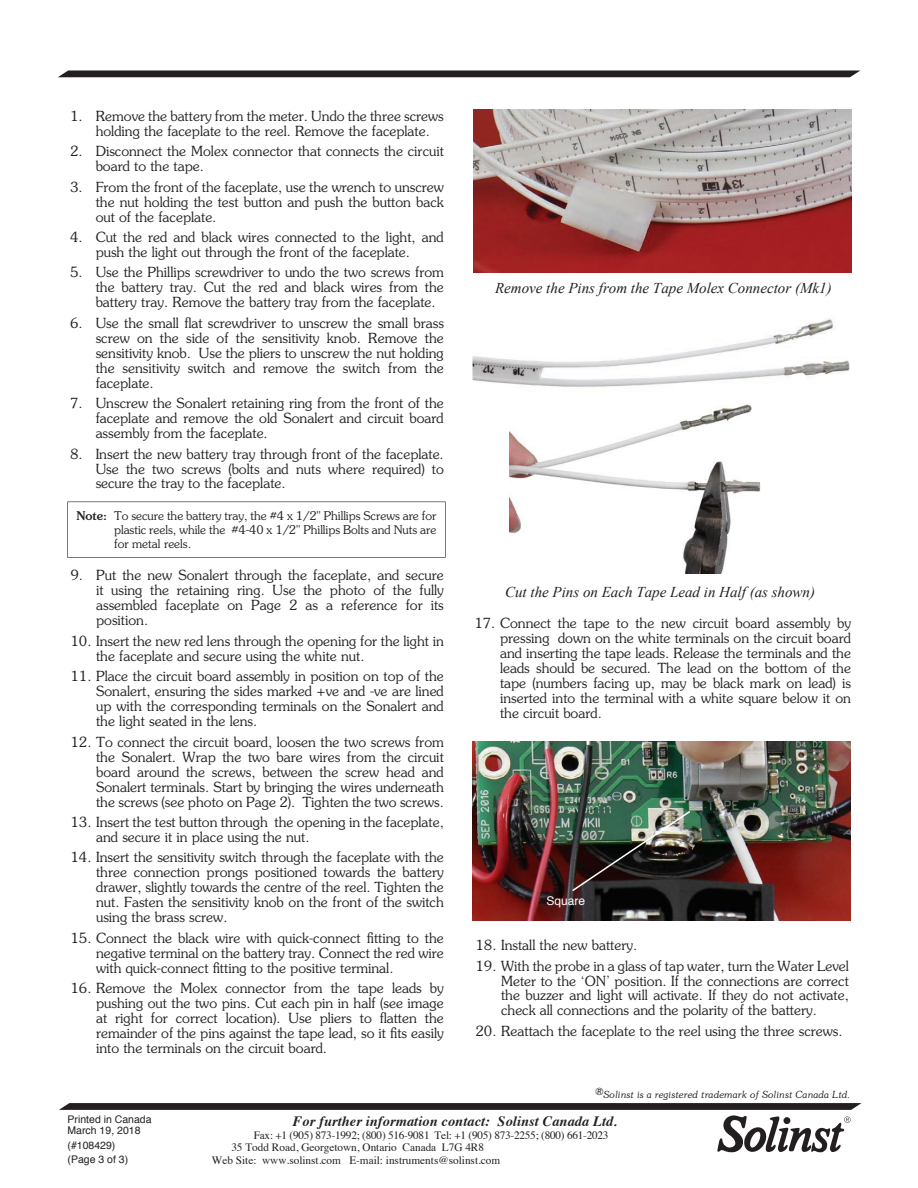
<style>
.page{position:relative;width:918px;height:1188px;background:#fff}
.page>*{position:absolute;margin:0;border:0;box-sizing:border-box;transform-origin:0 0}
.t1{font:italic 15px "Times New Roman";color:#231f20}
.t2{font:italic 700 14.25px "Times";letter-spacing:.01em;color:#231f20}
.t3{font:300 13.95px/15px "Souvenir Std";color:#231f20;text-align:justify}
.t4{font:300 12px/14.2px "Souvenir Std";color:#231f20;text-align:justify}
.t5{font:12px "Helvetica";color:#fff}
.t6{font:11.25px "Times";color:#231f20}
.t7{font:11.25px "Times";letter-spacing:-.02em;color:#231f20}
.t8{font:10.5px/11.2px "Helvetica";color:#231f20}
.t9{font:italic 300 9.75px "Souvenir Std";color:#231f20}
.s1{font-weight:500}
</style>
<div class="page">
<img style="left:510px;top:404px;width:251px;height:170px">
<img style="left:472px;top:741px;width:378px;height:179px">
<img style="left:572px;top:811px;width:118px;height:80px">
<img style="left:472px;top:318px;width:378px;height:69px">
<img style="left:474px;top:109px;width:377px;height:163px">
<svg style="left:67px;top:502px;width:379px;height:56px"></svg>
<svg style="left:58px;top:70px;width:802px;height:7px;background:#343031"></svg>
<svg style="left:59px;top:1103px;width:803px;height:49px"></svg>
<p class="t3" style="left:96px;top:108px;width:350px;text-indent:-26px">1. Remove the battery from the meter. Undo the three screws holding the faceplate to the reel. Remove the faceplate.</p>
<p class="t3" style="left:96px;top:144px;width:350px;text-indent:-26px">2. Disconnect the Molex connector that connects the circuit board to the tape.</p>
<p class="t3" style="left:96px;top:179px;width:350px;text-indent:-26px">3. From the front of the faceplate, use the wrench to unscrew the nut holding the test button and push the button back out of the faceplate.</p>
<p class="t3" style="left:70px;top:230px;width:375px;text-align:center">4. Cut the red and black wires connected to the light, and push the light out through the front of the faceplate.</p>
<p class="t3" style="left:96px;top:265px;width:350px;text-indent:-26px">5. Use the Phillips screwdriver to undo the two screws from the battery tray. Cut the red and black wires from the battery tray. Remove the battery tray from the faceplate.</p>
<p class="t3" style="left:96px;top:315px;width:350px;text-indent:-26px">6. Use the small flat screwdriver to unscrew the small brass screw on the side of the sensitivity knob. Remove the sensitivity knob. Use the pliers to unscrew the nut holding the sensitivity switch and remove the switch from the faceplate.</p>
<p class="t3" style="left:96px;top:396px;width:350px;text-indent:-26px">7. Unscrew the Sonalert retaining ring from the front of the faceplate and remove the old Sonalert and circuit board assembly from the faceplate.</p>
<p class="t3" style="left:96px;top:446px;width:350px;text-indent:-26px">8. Insert the new battery tray through front of the faceplate.<br>Use the two screws (bolts and nuts where required) to secure the tray to the faceplate.</p>
<p class="t4" style="left:114px;top:509px;width:324px;text-indent:-38px"><span class="s1">Note:</span> To secure the battery tray, the #4 x 1/2" Phillips Screws are for plastic reels, while the #4-40 x 1/2" Phillips Bolts and Nuts are for metal reels.</p>
<p class="t3" style="left:96px;top:568px;width:349px;text-indent:-26px">9. Put the new Sonalert through the faceplate, and secure it using the retaining ring. Use the photo of the fully assembled faceplate on Page 2 as a reference for its position.</p>
<p class="t3" style="left:96px;top:633px;width:349px;text-indent:-26px">10. Insert the new red lens through the opening for the light in the faceplate and secure using the white nut.</p>
<p class="t3" style="left:96px;top:669px;width:349px;text-indent:-26px">11. Place the circuit board assembly in position on top of the Sonalert, ensuring the sides marked +ve and -ve are lined up with the corresponding terminals on the Sonalert and the light seated in the lens.</p>
<p class="t3" style="left:96px;top:734px;width:349px;text-indent:-26px">12. To connect the circuit board, loosen the two screws from the Sonalert. Wrap the two bare wires from the circuit board around the screws, between the screw head and Sonalert terminals. Start by bringing the wires underneath the screws (see photo on Page 2). Tighten the two screws.</p>
<p class="t3" style="left:96px;top:815px;width:349px;text-indent:-26px">13. Insert the test button through the opening in the faceplate, and secure it in place using the nut.</p>
<p class="t3" style="left:96px;top:850px;width:349px;text-indent:-26px">14. Insert the sensitivity switch through the faceplate with the three connection prongs positioned towards the battery drawer, slightly towards the centre of the reel. Tighten the nut. Fasten the sensitivity knob on the front of the switch using the brass screw.</p>
<p class="t3" style="left:96px;top:930px;width:349px;text-indent:-26px">15. Connect the black wire with quick-connect fitting to the negative terminal on the battery tray. Connect the red wire with quick-connect fitting to the positive terminal.</p>
<p class="t3" style="left:96px;top:981px;width:349px;text-indent:-26px">16. Remove the Molex connector from the tape leads by pushing out the two pins. Cut each pin in half (see image at right for correct location). Use pliers to flatten the remainder of the pins against the tape lead, so it fits easily into the terminals on the circuit board.</p>
<p class="t1" style="left:495px;top:277px;width:338px">Remove the Pins from the Tape Molex Connector (Mk1)</p>
<p class="t1" style="left:505px;top:582px;width:312px">Cut the Pins on Each Tape Lead in Half (as shown)</p>
<p class="t3" style="left:500px;top:616px;width:353px;text-indent:-26px">17. Connect the tape to the new circuit board assembly by pressing down on the white terminals on the circuit board and inserting the tape leads. Release the terminals and the leads should be secured. The lead on the bottom of the tape (numbers facing up, may be black mark on lead) is inserted into the terminal with a white square below it on the circuit board.</p>
<p class="t5" style="left:547px;top:891px;width:40px">Square</p>
<p class="t3" style="left:476px;top:938px;width:163px">18. Install the new battery.</p>
<p class="t3" style="left:501px;top:958px;width:349px;text-indent:-26px">19. With the probe in a glass of tap water, turn the Water Level Meter to the ‘ON’ position. If the connections are correct the buzzer and light will activate. If they do not activate, check all connections and the polarity of the battery.</p>
<p class="t3" style="left:476px;top:1023px;width:368px">20. Reattach the faceplate to the reel using the three screws.</p>
<p class="t9" style="left:596px;top:1089px;width:257px">®Solinst is a registered trademark of Solinst Canada Ltd.</p>
<p class="t8" style="left:68px;top:1114px;width:86px">Printed in Canada<br>March 19, 2018</p>
<p class="t8" style="left:68px;top:1138px;width:62px;line-height:14.5px">(#108429) (Page 3 of 3)</p>
<p class="t2" style="left:293px;top:1108px;width:326px">For further information contact: Solinst Canada Ltd.</p>
<p class="t7" style="left:254px;top:1124px;width:356px">Fax: +1 (905) 873-1992; (800) 516-9081 Tel: +1 (905) 873-2255; (800) 661-2023</p>
<p class="t6" style="left:231px;top:1137px;width:254px">35 Todd Road, Georgetown, Ontario Canada L7G 4R8</p>
<p class="t6" style="left:212px;top:1150px;width:290px">Web Site: www.solinst.com E-mail: instruments@solinst.com</p>
</div>
